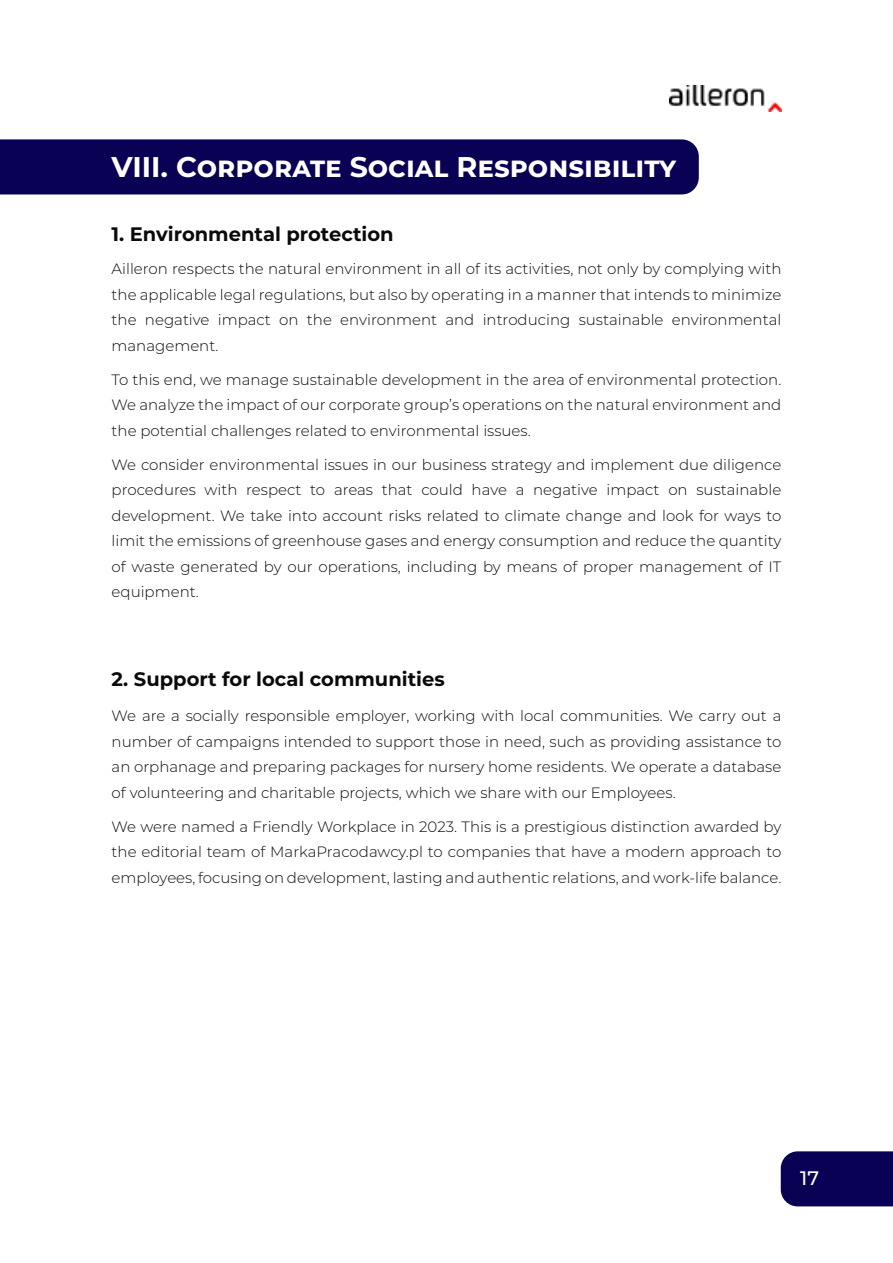
<style>
.page{position:relative;width:893px;height:1263px;background:#fff}
.page>*{position:absolute;margin:0;border:0;box-sizing:border-box;transform-origin:0 0}
.t1{font:700 28.5px "Montserrat";color:#fff}
.t2{font:700 19.5px "Montserrat";color:#0a0a0a}
.t3{font:500 19.5px "Montserrat";color:#fff}
.t4{font:300 15px/25.5px "Montserrat";color:#0a0a0a;text-align:justify}
</style>
<div class="page">
<img style="left:669px;top:85px;width:112px;height:27px">
<div style="left:781px;top:1151px;width:112px;height:55px;background:#090153"></div>
<div style="left:0;top:139px;width:699px;height:55px;background:#090153"></div>
<h1 class="t1" style="left:112px;top:146px;width:566px">VIII. Corporate Social Responsibility</h1>
<h2 class="t2" style="left:112px;top:220px;width:284px">1. Environmental protection</h2>
<p class="t4" style="left:112px;top:256px;width:671px">Ailleron respects the natural environment in all of its activities, not only by complying with the applicable legal regulations, but also by operating in a manner that intends to minimize the negative impact on the environment and introducing sustainable environmental management.</p>
<p class="t4" style="left:112px;top:366px;width:671px">To this end, we manage sustainable development in the area of environmental protection.<br>We analyze the impact of our corporate group’s operations on the natural environment and the potential challenges related to environmental issues.</p>
<p class="t4" style="left:112px;top:451px;width:671px">We consider environmental issues in our business strategy and implement due diligence procedures with respect to areas that could have a negative impact on sustainable development. We take into account risks related to climate change and look for ways to limit the emissions of greenhouse gases and energy consumption and reduce the quantity of waste generated by our operations, including by means of proper management of IT equipment.</p>
<h2 class="t2" style="left:112px;top:665px;width:335px">2. Support for local communities</h2>
<p class="t4" style="left:112px;top:703px;width:671px">We are a socially responsible employer, working with local communities. We carry out a number of campaigns intended to support those in need, such as providing assistance to an orphanage and preparing packages for nursery home residents. We operate a database of volunteering and charitable projects, which we share with our Employees.</p>
<p class="t4" style="left:112px;top:813px;width:671px">We were named a Friendly Workplace in 2023. This is a prestigious distinction awarded by the editorial team of MarkaPracodawcy.pl to companies that have a modern approach to employees, focusing on development, lasting and authentic relations, and work-life balance.</p>
<h2 class="t3" style="left:800px;top:1165px;width:20px">17</h2>
</div>
